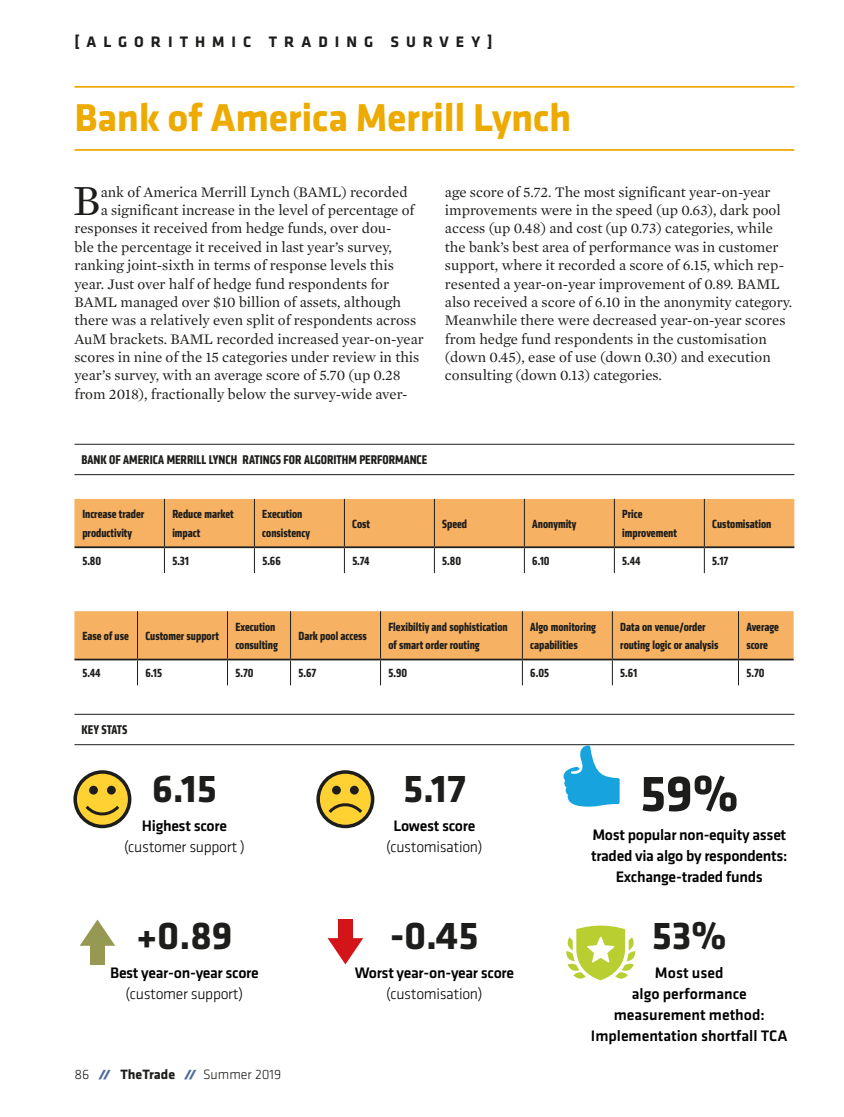
<style>
.page{position:relative;width:844px;height:1117px;background:#fff}
.page>*{position:absolute;margin:0;border:0;box-sizing:border-box;transform-origin:0 0}
.Infograph_-_number{font:700 52.5px "Klavika";color:#1d1d1b}
._01__Body_Dropcap_2{font:43.75px "Mercury Text G1";color:#1d1d1b}
.Survey_-_market_hed{font:700 40.25px "Klavika";letter-spacing:-.01em;color:#edaa00}
.Algo_-_number{font:700 40.25px "Klavika";color:#1d1d1b}
.Algo_-_Category{font:500 15.75px/21px "Klavika";letter-spacing:-.02em;color:#000}
.Algo_-_Category-2{font:500 15.75px/21px "Klavika";color:#000;text-align:center}
.Algo_-_Category-3{font:300 15.75px "Klavika";letter-spacing:-.02em;color:#000}
.t1{font:700 15.75px "Klavika";letter-spacing:.445em;color:#1d1d1b}
._01__Body_Dropcap_2-2{font:14.88px/18.4px "Mercury Text G1";color:#1d1d1b}
.t2{font:300 14px "Klavika";color:#1d1d1b}
.Survey_-_table_graph{font:700 13.12px "Klavika Condensed";color:#1d1d1b}
.Q2_2017_-_Data_table{font:700 12.25px/18.4px "Klavika Condensed";color:#1d1d1b}
.s1{font-family:"Klavika Display";font-weight:900;font-style:italic;font-size:12.08px;color:#51689e}
.s2{font-weight:700}
</style>
<div class="page">
<hr style="left:74px;top:713px;width:720px;height:1px;background:#1d1d1b">
<hr style="left:74px;top:744px;width:720px;height:1px;background:#1d1d1b">
<div style="left:338px;top:919px;width:14px;height:26px;background:#d31418"></div>
<svg style="left:327px;top:937px;width:36px;height:27px"></svg>
<div style="left:90px;top:937px;width:15px;height:27px;background:#979953"></div>
<svg style="left:80px;top:919px;width:35px;height:26px"></svg>
<div style="left:318px;top:771px;width:54px;height:55px;background:#ffd132;border-radius:50%"></div>
<div style="left:316px;top:770px;width:58px;height:58px;border:4px solid #1d1d1b;border-radius:50%"></div>
<div style="left:332px;top:785px;width:9px;height:9px;background:#1d1d1b;border-radius:50%"></div>
<div style="left:350px;top:785px;width:8px;height:9px;background:#1d1d1b;border-radius:50%"></div>
<svg style="left:325px;top:803px;width:40px;height:13px"></svg>
<div style="left:75px;top:771px;width:55px;height:55px;background:#ffd132;border-radius:50%"></div>
<div style="left:73px;top:770px;width:58px;height:58px;border:4px solid #1d1d1b;border-radius:50%"></div>
<div style="left:89px;top:785px;width:9px;height:9px;background:#1d1d1b;border-radius:50%"></div>
<div style="left:107px;top:785px;width:9px;height:9px;background:#1d1d1b;border-radius:50%"></div>
<svg style="left:82px;top:805px;width:40px;height:11px"></svg>
<svg style="left:563px;top:744px;width:56px;height:63px"></svg>
<svg style="left:566px;top:925px;width:69px;height:55px"></svg>
<hr style="left:74px;top:444px;width:720px;height:1px;background:#1d1d1b">
<hr style="left:74px;top:474px;width:720px;height:1px;background:#1d1d1b">
<svg style="left:74px;top:499px;width:720px;height:74px"></svg>
<hr style="left:74px;top:546px;width:90px;height:2px;background:#1d1d1b">
<hr style="left:164px;top:546px;width:90px;height:2px;background:#1d1d1b">
<hr style="left:254px;top:546px;width:90px;height:2px;background:#1d1d1b">
<hr style="left:344px;top:546px;width:90px;height:2px;background:#1d1d1b">
<hr style="left:434px;top:546px;width:90px;height:2px;background:#1d1d1b">
<hr style="left:524px;top:546px;width:90px;height:2px;background:#1d1d1b">
<hr style="left:614px;top:546px;width:90px;height:2px;background:#1d1d1b">
<hr style="left:704px;top:546px;width:90px;height:2px;background:#1d1d1b">
<svg style="left:74px;top:611px;width:719px;height:74px"></svg>
<hr style="left:74px;top:658px;width:63px;height:2px;background:#1d1d1b">
<hr style="left:137px;top:658px;width:90px;height:2px;background:#1d1d1b">
<hr style="left:227px;top:658px;width:63px;height:2px;background:#1d1d1b">
<hr style="left:290px;top:658px;width:90px;height:2px;background:#1d1d1b">
<hr style="left:380px;top:658px;width:142px;height:2px;background:#1d1d1b">
<hr style="left:522px;top:658px;width:90px;height:2px;background:#1d1d1b">
<hr style="left:612px;top:658px;width:126px;height:2px;background:#1d1d1b">
<hr style="left:738px;top:658px;width:55px;height:2px;background:#1d1d1b">
<hr style="left:74px;top:86px;width:720px;height:2px;background:#edaa00">
<hr style="left:74px;top:149px;width:720px;height:2px;background:#edaa00">
<p class="t1" style="left:74px;top:30px;width:419px">[ALGORITHMIC TRADING SURVEY]</p>
<p class="Survey_-_market_hed" style="left:74px;top:89px;width:498px">Bank of America Merrill Lynch</p>
<p class="_01__Body_Dropcap_2" style="left:73px;top:174px;width:29px">B</p>
<p class="_01__Body_Dropcap_2-2" style="left:101px;top:182px;width:308px">ank of America Merrill Lynch (BAML) recorded</p>
<p class="_01__Body_Dropcap_2-2" style="left:101px;top:201px;width:315px">a significant increase in the level of percentage of</p>
<p class="_01__Body_Dropcap_2-2" style="left:74px;top:219px;width:319px">responses it received from hedge funds, over dou-</p>
<p class="_01__Body_Dropcap_2-2" style="left:74px;top:238px;width:319px">ble the percentage it received in last year’s survey,</p>
<p class="_01__Body_Dropcap_2-2" style="left:74px;top:256px;width:321px">ranking joint-sixth in terms of response levels this</p>
<p class="_01__Body_Dropcap_2-2" style="left:74px;top:274px;width:316px">year. Just over half of hedge fund respondents for</p>
<p class="_01__Body_Dropcap_2-2" style="left:74px;top:293px;width:328px">BAML managed over $10 billion of assets, although</p>
<p class="_01__Body_Dropcap_2-2" style="left:74px;top:311px;width:343px">there was a relatively even split of respondents across</p>
<p class="_01__Body_Dropcap_2-2" style="left:74px;top:329px;width:351px">AuM brackets. BAML recorded increased year-on-year</p>
<p class="_01__Body_Dropcap_2-2" style="left:74px;top:348px;width:346px">scores in nine of the 15 categories under review in this</p>
<p class="_01__Body_Dropcap_2-2" style="left:74px;top:366px;width:328px">year’s survey, with an average score of 5.70 (up 0.28</p>
<p class="_01__Body_Dropcap_2-2" style="left:74px;top:384px;width:334px">from 2018), fractionally below the survey-wide aver-</p>
<p class="_01__Body_Dropcap_2-2" style="left:445px;top:182px;width:349px">age score of 5.72. The most significant year-on-year improvements were in the speed (up 0.63), dark pool access (up 0.48) and cost (up 0.73) categories, while the bank’s best area of performance was in customer support, where it recorded a score of 6.15, which rep&shy;resented a year-on-year improvement of 0.89. BAML also received a score of 6.10 in the anonymity category.<br>Meanwhile there were decreased year-on-year scores from hedge fund respondents in the customisation (down 0.45), ease of use (down 0.30) and execution consulting (down 0.13) categories.</p>
<p class="Survey_-_table_graph" style="left:81px;top:451px;width:347px">BANK OF AMERICA MERRILL LYNCH RATINGS FOR ALGORITHM PERFORMANCE</p>
<p class="Q2_2017_-_Data_table" style="left:82px;top:505px;width:63px">Increase trader productivity</p>
<p class="Q2_2017_-_Data_table" style="left:172px;top:505px;width:63px">Reduce market impact</p>
<p class="Q2_2017_-_Data_table" style="left:262px;top:505px;width:49px">Execution consistency</p>
<p class="Q2_2017_-_Data_table" style="left:352px;top:514px;width:19px">Cost</p>
<p class="Q2_2017_-_Data_table" style="left:442px;top:514px;width:26px">Speed</p>
<p class="Q2_2017_-_Data_table" style="left:532px;top:514px;width:46px">Anonymity</p>
<p class="Q2_2017_-_Data_table" style="left:622px;top:505px;width:56px">Price improvement</p>
<p class="Q2_2017_-_Data_table" style="left:712px;top:514px;width:61px">Customisation</p>
<p class="Q2_2017_-_Data_table" style="left:82px;top:551px;width:20px">5.80</p>
<p class="Q2_2017_-_Data_table" style="left:172px;top:551px;width:18px">5.31</p>
<p class="Q2_2017_-_Data_table" style="left:262px;top:551px;width:20px">5.66</p>
<p class="Q2_2017_-_Data_table" style="left:352px;top:551px;width:19px">5.74</p>
<p class="Q2_2017_-_Data_table" style="left:442px;top:551px;width:20px">5.80</p>
<p class="Q2_2017_-_Data_table" style="left:532px;top:551px;width:19px">6.10</p>
<p class="Q2_2017_-_Data_table" style="left:622px;top:551px;width:20px">5.44</p>
<p class="Q2_2017_-_Data_table" style="left:712px;top:551px;width:18px">5.17</p>
<p class="Q2_2017_-_Data_table" style="left:82px;top:626px;width:48px">Ease of use</p>
<p class="Q2_2017_-_Data_table" style="left:145px;top:626px;width:75px">Customer support</p>
<p class="Q2_2017_-_Data_table" style="left:235px;top:617px;width:44px">Execution consulting</p>
<p class="Q2_2017_-_Data_table" style="left:298px;top:626px;width:70px">Dark pool access</p>
<p class="Q2_2017_-_Data_table" style="left:388px;top:617px;width:121px">Flexibiltiy and sophistication of smart order routing</p>
<p class="Q2_2017_-_Data_table" style="left:530px;top:617px;width:67px">Algo monitoring capabilities</p>
<p class="Q2_2017_-_Data_table" style="left:620px;top:617px;width:100px">Data on venue/order routing logic or analysis</p>
<p class="Q2_2017_-_Data_table" style="left:746px;top:617px;width:34px">Average score</p>
<p class="Q2_2017_-_Data_table" style="left:82px;top:663px;width:20px">5.44</p>
<p class="Q2_2017_-_Data_table" style="left:145px;top:663px;width:18px">6.15</p>
<p class="Q2_2017_-_Data_table" style="left:235px;top:663px;width:20px">5.70</p>
<p class="Q2_2017_-_Data_table" style="left:298px;top:663px;width:19px">5.67</p>
<p class="Q2_2017_-_Data_table" style="left:388px;top:663px;width:20px">5.90</p>
<p class="Q2_2017_-_Data_table" style="left:530px;top:663px;width:20px">6.05</p>
<p class="Q2_2017_-_Data_table" style="left:620px;top:663px;width:18px">5.61</p>
<p class="Q2_2017_-_Data_table" style="left:746px;top:663px;width:20px">5.70</p>
<p class="Survey_-_table_graph" style="left:81px;top:721px;width:47px">KEY STATS</p>
<p class="Algo_-_number" style="left:152px;top:759px;width:66px">6.15</p>
<p class="Algo_-_Category" style="left:142px;top:814px;width:86px">Highest score</p>
<p class="Algo_-_Category-3" style="left:124px;top:836px;width:122px">(customer support )</p>
<p class="Algo_-_number" style="left:136px;top:906px;width:98px">+0.89</p>
<p class="Algo_-_Category" style="left:110px;top:962px;width:150px">Best year-on-year score</p>
<p class="Algo_-_Category-3" style="left:125px;top:984px;width:119px">(customer support)</p>
<p class="t2" style="left:74px;top:1066px;width:208px">86 <span class="s1">//</span> <span class="s2">TheTrade</span> <span class="s1">//</span> Summer 2019</p>
<p class="Algo_-_number" style="left:403px;top:759px;width:64px">5.17</p>
<p class="Algo_-_Category" style="left:393px;top:814px;width:83px">Lowest score</p>
<p class="Algo_-_Category-3" style="left:386px;top:836px;width:98px">(customisation)</p>
<p class="Algo_-_number" style="left:390px;top:906px;width:89px">-0.45</p>
<p class="Algo_-_Category" style="left:354px;top:962px;width:161px">Worst year-on-year score</p>
<p class="Algo_-_Category-3" style="left:386px;top:984px;width:98px">(customisation)</p>
<p class="Infograph_-_number" style="left:639px;top:755px;width:100px">59%</p>
<p class="Algo_-_Category" style="left:591px;top:823px;width:198px">Most popular non-equity asset traded via algo by respondents:</p>
<p class="Algo_-_Category" style="left:615px;top:865px;width:149px">Exchange-traded funds</p>
<p class="Algo_-_number" style="left:651px;top:906px;width:76px">53%</p>
<p class="Algo_-_Category-2" style="left:590px;top:962px;width:198px">Most used<br>algo performance measurement method:<br>Implementation shortfall TCA</p>
</div>
